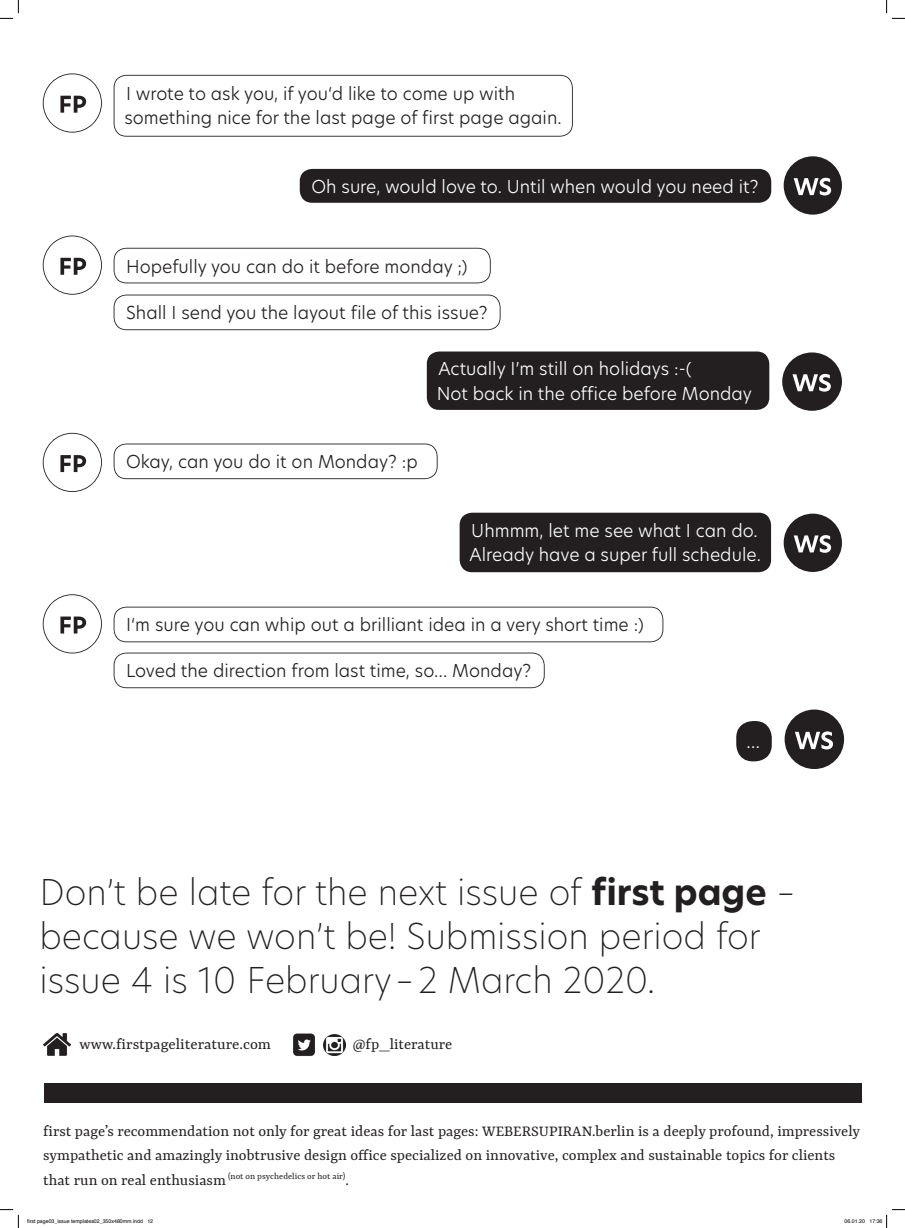
<style>
.page{position:relative;width:905px;height:1228px;background:#fff}
.page>*{position:absolute;margin:0;border:0;box-sizing:border-box;transform-origin:0 0}
.t1{font:200 35px/43.8px "Hero New";color:#231f20}
.t2{font:300 17.85px "Hero New";color:#fff}
.t3{font:300 17.5px/24.5px "Hero New";color:#231f20}
.t4{font:300 17.5px/24.5px "Hero New";color:#fff}
.t5{font:16.62px/24.5px "Yrsa";color:#231f20}
.t6{font:9.71px "Yrsa";color:#231f20}
.t7{font:5.25px "Helvetica";color:#000}
.s1{font-weight:700}
.s2{font-size:16.62px}
</style>
<div class="page">
<svg style="left:114px;top:75px;width:459px;height:62px"></svg>
<svg style="left:43px;top:73px;width:59px;height:60px"></svg>
<div style="left:784px;top:156px;width:58px;height:59px;background:#231f20;border-radius:50%"></div>
<svg style="left:794px;top:178px;width:37px;height:17px"></svg>
<div style="left:300px;top:169px;width:471px;height:34px;background:#231f20;border-radius:12px"></div>
<svg style="left:114px;top:248px;width:377px;height:35px"></svg>
<svg style="left:114px;top:294px;width:386px;height:36px"></svg>
<div style="left:782px;top:352px;width:60px;height:59px;background:#231f20;border-radius:50%"></div>
<svg style="left:792px;top:374px;width:39px;height:17px"></svg>
<div style="left:427px;top:351px;width:342px;height:59px;background:#231f20;border-radius:12px"></div>
<svg style="left:114px;top:443px;width:324px;height:36px"></svg>
<div style="left:784px;top:513px;width:58px;height:59px;background:#231f20;border-radius:50%"></div>
<svg style="left:794px;top:535px;width:37px;height:17px"></svg>
<div style="left:460px;top:512px;width:311px;height:60px;background:#231f20;border-radius:12px"></div>
<svg style="left:114px;top:606px;width:549px;height:36px"></svg>
<svg style="left:114px;top:652px;width:431px;height:36px"></svg>
<div style="left:785px;top:709px;width:59px;height:60px;background:#231f20;border-radius:50%"></div>
<svg style="left:795px;top:731px;width:38px;height:18px"></svg>
<div style="left:736px;top:721px;width:36px;height:40px;background:#231f20;border-radius:17px"></div>
<div style="left:44px;top:1082px;width:818px;height:20px;background:#231f20"></div>
<svg style="left:43px;top:235px;width:59px;height:60px"></svg>
<svg style="left:43px;top:433px;width:59px;height:59px"></svg>
<svg style="left:43px;top:594px;width:59px;height:59px"></svg>
<img style="left:43px;top:1033px;width:27px;height:21px">
<img style="left:293px;top:1033px;width:22px;height:23px">
<img style="left:324px;top:1034px;width:21px;height:21px">
<svg style="left:0;top:0;width:19px;height:19px"></svg>
<svg style="left:0;top:1209px;width:19px;height:18px"></svg>
<svg style="left:886px;top:0;width:19px;height:19px"></svg>
<svg style="left:886px;top:1209px;width:19px;height:18px"></svg>
<p class="t3" style="left:124px;top:81px;width:439px">I wrote to ask you, if you‘d like to come up with something nice for the last page of first page again.</p>
<p class="t4" style="left:311px;top:174px;width:449px">Oh sure, would love to. Until when would you need it?</p>
<p class="t3" style="left:126px;top:253px;width:343px">Hopefully you can do it before monday ;)</p>
<p class="t3" style="left:126px;top:300px;width:363px">Shall I send you the layout file of this issue?</p>
<p class="t4" style="left:437px;top:356px;width:317px">Actually I’m still on holidays :-(<br>Not back in the office before Monday</p>
<p class="t3" style="left:126px;top:449px;width:293px">Okay, can you do it on Monday? :p</p>
<p class="t4" style="left:469px;top:517px;width:293px">Uhmmm, let me see what I can do.<br>Already have a super full schedule.</p>
<p class="t3" style="left:126px;top:612px;width:519px">I‘m sure you can whip out a brilliant idea in a very short time :)</p>
<p class="t3" style="left:126px;top:658px;width:407px">Loved the direction from last time, so… Monday?</p>
<p class="t2" style="left:746px;top:729px;width:15px">…</p>
<h1 class="t1" style="left:39px;top:869px;width:757px">Don’t be late for the next issue of <span class="s1">first page</span> – because we won’t be! Submission period for issue 4 is 10 February – 2 March 2020.</h1>
<p class="t5" style="left:80px;top:1031px;width:193px">www.firstpageliterature.com</p>
<p class="t5" style="left:353px;top:1031px;width:101px">@fp_literature</p>
<p class="t5" style="left:43px;top:1118px;width:818px">first page’s recommendation not only for great ideas for last pages: WEBERSUPIRAN.berlin is a deeply profound, impressively sympathetic and amazingly inobtrusive design office specialized on innovative, complex and sustainable topics for clients</p>
<p class="t6" style="left:43px;top:1170px;width:307px"><span class="s2">that run on real enthusiasm</span> (not on psychedelics or hot air)<span class="s2">.</span></p>
<p class="t7" style="left:27px;top:1216px;width:128px">first page03_issue templates02_350x480mm.indd 12</p>
<p class="t7" style="left:844px;top:1216px;width:39px">06.01.20 17:36</p>
</div>
